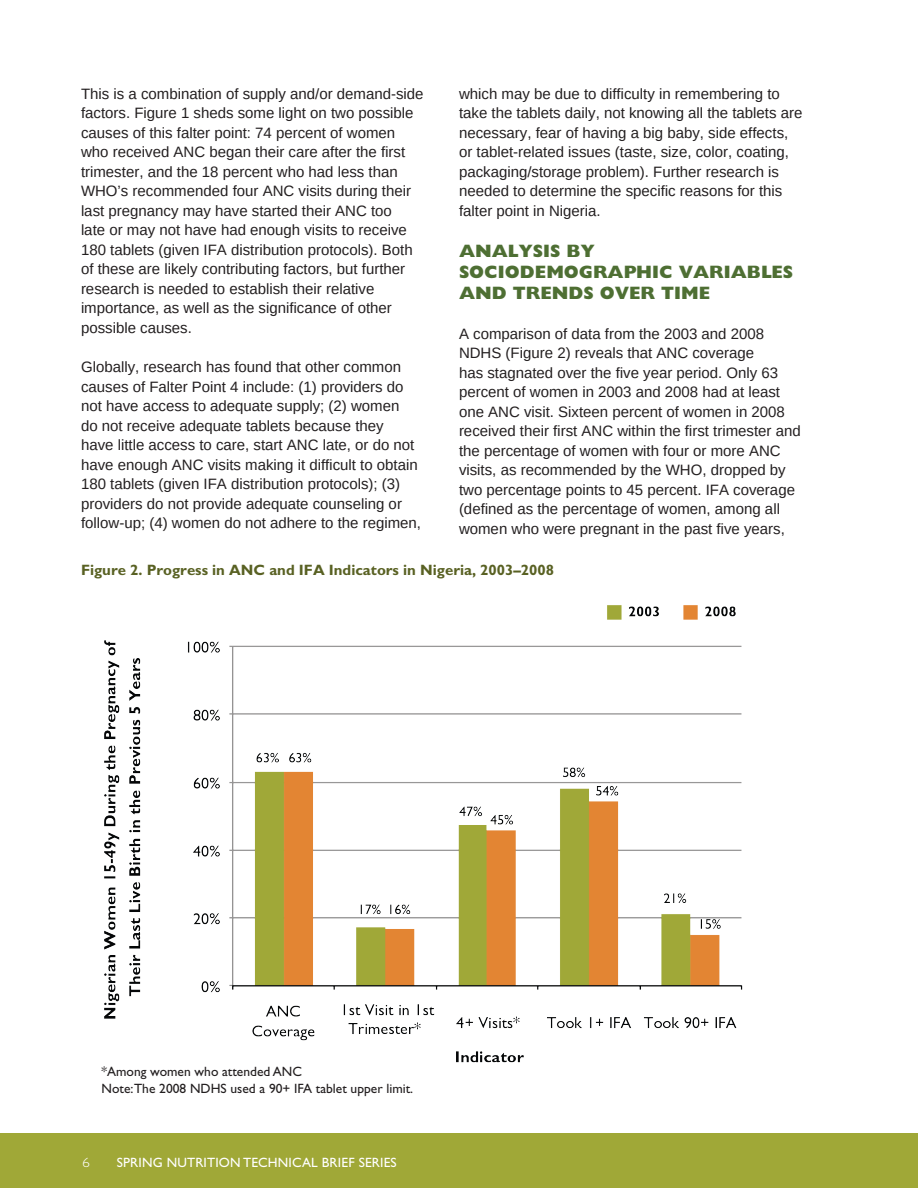
<style>
.page{position:relative;width:918px;height:1188px;background:#fff}
.page>*{position:absolute;margin:0;border:0;box-sizing:border-box;transform-origin:0 0}
.subhead_1{font:800 18px/21px "Gill Sans Std";color:#4e6f33}
.body_text{font:15px/19.5px "Arimo";color:#231f20}
.figure_title{font:700 15px "Gill Sans Std";color:#596123}
.Source{font:13.5px "Gill Sans Std";color:#231f20}
.t1{font:13.5px "Gill Sans Std";letter-spacing:.01em;color:#fff}
.t2{font:300 13.5px "Gill Sans Std";color:#fff;scale:1.15 1}
</style>
<div class="page">
<div style="left:0;top:1133px;width:918px;height:55px;background:#a0a837"></div>
<img style="left:104px;top:605px;width:639px;height:458px">
<p class="body_text" style="left:459px;top:84px;width:345px">which may be due to difficulty in remembering to take the tablets daily, not knowing all the tablets are necessary, fear of having a big baby, side effects, or tablet-related issues (taste, size, color, coating, packaging/storage problem). Further research is needed to determine the specific reasons for this falter point in Nigeria.</p>
<h1 class="subhead_1" style="left:459px;top:240px;width:336px">ANALYSIS BY<br>SOCIODEMOGRAPHIC VARIABLES<br>AND TRENDS OVER TIME</h1>
<p class="body_text" style="left:459px;top:324px;width:343px">A comparison of data from the 2003 and 2008<br>NDHS (Figure 2) reveals that ANC coverage<br>has stagnated over the five year period. Only 63 percent of women in 2003 and 2008 had at least one ANC visit. Sixteen percent of women in 2008 received their first ANC within the first trimester and the percentage of women with four or more ANC visits, as recommended by the WHO, dropped by two percentage points to 45 percent. IFA coverage (defined as the percentage of women, among all women who were pregnant in the past five years,</p>
<p class="figure_title" style="left:81px;top:561px;width:475px">Figure 2. Progress in ANC and IFA Indicators in Nigeria, 2003–2008</p>
<p class="body_text" style="left:81px;top:84px;width:344px">This is a combination of supply and/or demand-side factors. Figure 1 sheds some light on two possible causes of this falter point: 74 percent of women who received ANC began their care after the first trimester, and the 18 percent who had less than WHO’s recommended four ANC visits during their last pregnancy may have started their ANC too<br>late or may not have had enough visits to receive 180 tablets (given IFA distribution protocols). Both of these are likely contributing factors, but further research is needed to establish their relative importance, as well as the significance of other possible causes.</p>
<p class="body_text" style="left:81px;top:358px;width:342px">Globally, research has found that other common causes of Falter Point 4 include: (1) providers do not have access to adequate supply; (2) women<br>do not receive adequate tablets because they<br>have little access to care, start ANC late, or do not have enough ANC visits making it difficult to obtain 180 tablets (given IFA distribution protocols); (3) providers do not provide adequate counseling or follow-up; (4) women do not adhere to the regimen,</p>
<p class="Source" style="left:102px;top:1064px;width:202px">*Among women who attended ANC</p>
<p class="Source" style="left:102px;top:1081px;width:313px">Note:The 2008 NDHS used a 90+ IFA tablet upper limit.</p>
<p class="t2" style="left:82px;top:1155px;width:8px">6</p>
<p class="t1" style="left:117px;top:1154px;width:281px">SPRING NUTRITION TECHNICAL BRIEF SERIES</p>
</div>
